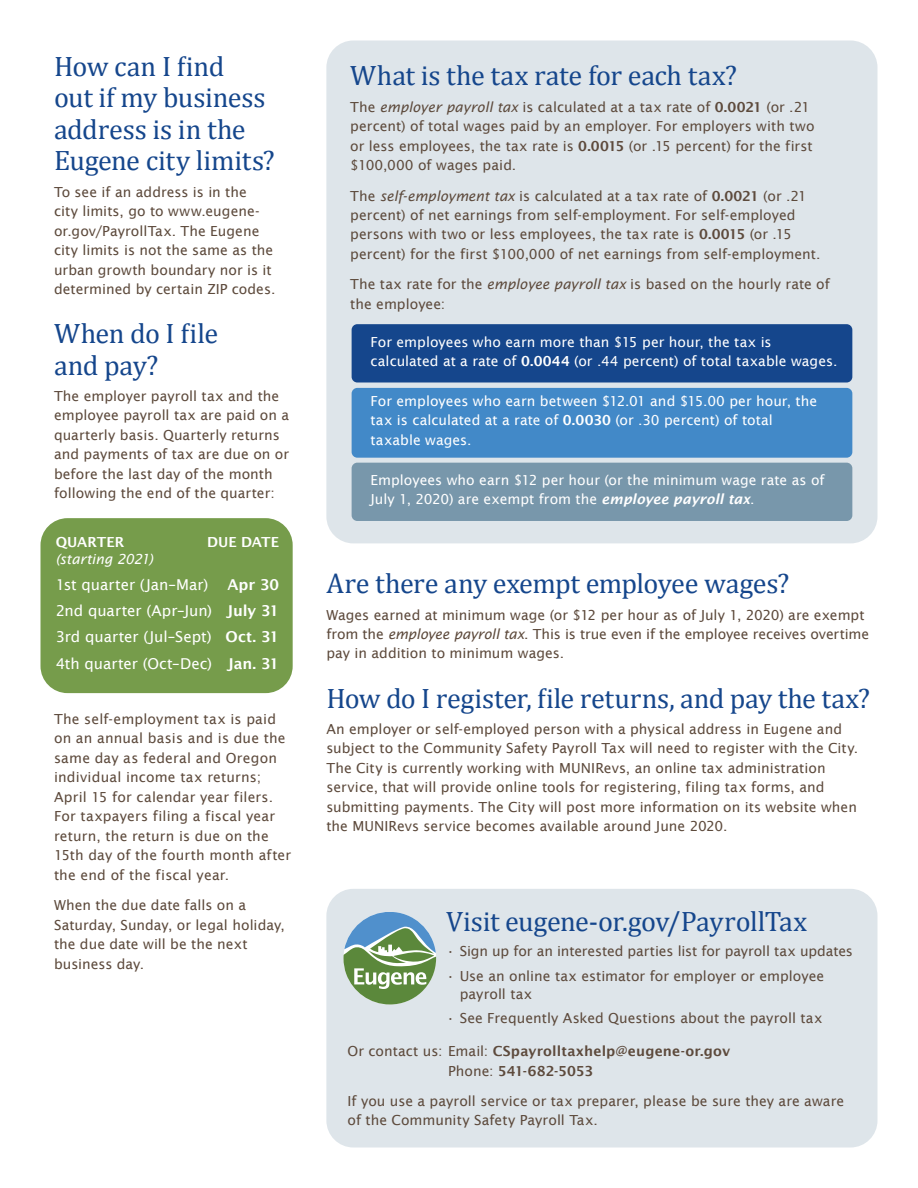
<style>
.page{position:relative;width:918px;height:1188px;background:#fff}
.page>*{position:absolute;margin:0;border:0;box-sizing:border-box;transform-origin:0 0}
.t1{font:28.2px/31.5px "Cambria";letter-spacing:-.01em;color:#15468c}
.t2{font:15px/26.2px "Lucida Sans";color:#fff;text-align:justify}
.t3{font:13.8px/19.5px "Lucida Sans";letter-spacing:.005em;color:#5d4a3c}
.t4{font:13.8px/19.5px "Lucida Sans";letter-spacing:.005em;color:#fff}
.t5{font:600 13.8px/19.5px "Lucida Sans";letter-spacing:.01em;color:#5d4a3c}
.t6{font:600 13.8px "Lucida Sans";color:#fff}
.t7{font:italic 13.8px "Lucida Sans";letter-spacing:-.01em;color:#fff}
.s1{font-weight:600}
.s2{font-style:italic}
.s3{font-weight:600;font-style:italic}
.s4{font-weight:400}
</style>
<div class="page">
<div style="left:326px;top:889px;width:551px;height:259px;background:#dee5ea;border-radius:27px"></div>
<div style="left:326px;top:41px;width:551px;height:502px;background:#dee5ea;border-radius:27px"></div>
<div style="left:352px;top:324px;width:500px;height:58px;background:#15468c;border-radius:6px"></div>
<div style="left:352px;top:388px;width:500px;height:70px;background:#4289c8;border-radius:6px"></div>
<div style="left:352px;top:463px;width:500px;height:58px;background:#7897ab;border-radius:6px"></div>
<svg style="left:343px;top:912px;width:93px;height:92px"></svg>
<div style="left:40px;top:518px;width:253px;height:175px;background:#769c4b;border-radius:27px"></div>
<h1 class="t1" style="left:54px;top:50px;width:222px">How can I find<br>out if my business address is in the<br>Eugene city limits?</h1>
<p class="t3" style="left:54px;top:182px;width:223px">To see if an address is in the<br>city limits, go to www.eugene&shy;or.gov/PayrollTax. The Eugene city limits is not the same as the urban growth boundary nor is it determined by certain ZIP codes.</p>
<h1 class="t1" style="left:54px;top:318px;width:166px">When do I file and pay?</h1>
<p class="t3" style="left:54px;top:386px;width:237px">The employer payroll tax and the employee payroll tax are paid on a quarterly basis. Quarterly returns and payments of tax are due on or before the last day of the month following the end of the quarter:</p>
<p class="t6" style="left:56px;top:534px;width:70px">QUARTER</p>
<p class="t6" style="left:207px;top:534px;width:74px">DUE DATE</p>
<p class="t7" style="left:56px;top:551px;width:99px">(starting 2021)</p>
<p class="t2" style="left:56px;top:571px;width:154px">1st quarter (Jan–Mar)</p>
<p class="t2" style="left:56px;top:571px;width:225px;text-indent:172px"><span class="s1">Apr 30<br></span>2nd quarter (Apr–Jun) <span class="s1">July 31<br></span>3rd quarter (Jul–Sept) <span class="s1">Oct. 31<br></span>4th quarter (Oct–Dec) <span class="s1">Jan. 31</span></p>
<p class="t3" style="left:54px;top:709px;width:239px">The self-employment tax is paid on an annual basis and is due the same day as federal and Oregon individual income tax returns;<br>April 15 for calendar year filers.<br>For taxpayers filing a fiscal year return, the return is due on the<br>15th day of the fourth month after the end of the fiscal year.</p>
<p class="t3" style="left:54px;top:895px;width:232px">When the due date falls on a<br>Saturday, Sunday, or legal holiday, the due date will be the next business day.</p>
<h1 class="t1" style="left:350px;top:60px;width:388px">What is the tax rate for each tax?</h1>
<p class="t3" style="left:350px;top:97px;width:466px">The <span class="s2">employer payroll tax</span> is calculated at a tax rate of <span class="s1">0.0021</span> (or .21 percent) of total wages paid by an employer. For employers with two or less employees, the tax rate is <span class="s1">0.0015</span> (or .15 percent) for the first $100,000 of wages paid.</p>
<p class="t3" style="left:350px;top:186px;width:472px">The <span class="s2">self-employment tax</span> is calculated at a tax rate of <span class="s1">0.0021</span> (or .21 percent) of net earnings from self-employment. For self-employed persons with two or less employees, the tax rate is <span class="s1">0.0015</span> (or .15 percent) for the first $100,000 of net earnings from self-employment.</p>
<p class="t3" style="left:350px;top:275px;width:481px">The tax rate for the <span class="s2">employee payroll tax</span> is based on the hourly rate of the employee:</p>
<p class="t4" style="left:371px;top:332px;width:468px">For employees who earn more than $15 per hour, the tax is calculated at a rate of <span class="s1">0.0044</span> (or .44 percent) of total taxable wages.</p>
<p class="t4" style="left:371px;top:391px;width:448px">For employees who earn between $12.01 and $15.00 per hour, the tax is calculated at a rate of <span class="s1">0.0030</span> (or .30 percent) of total taxable wages.</p>
<p class="t4" style="left:371px;top:470px;width:456px">Employees who earn $12 per hour (or the minimum wage rate as of<br>July 1, 2020) are exempt from the <span class="s3">employee payroll tax</span>.</p>
<h1 class="t1" style="left:326px;top:568px;width:464px">Are there any exempt employee wages?</h1>
<p class="t3" style="left:326px;top:605px;width:544px">Wages earned at minimum wage (or $12 per hour as of July 1, 2020) are exempt from the <span class="s2">employee payroll tax</span>. This is true even if the employee receives overtime pay in addition to minimum wages.</p>
<h1 class="t1" style="left:326px;top:682px;width:545px">How do I register, file returns, and pay the tax?</h1>
<p class="t3" style="left:326px;top:719px;width:533px">An employer or self-employed person with a physical address in Eugene and subject to the Community Safety Payroll Tax will need to register with the City.<br>The City is currently working with MUNIRevs, an online tax administration service, that will provide online tools for registering, filing tax forms, and submitting payments. The City will post more information on its website when the MUNIRevs service becomes available around June 2020.</p>
<h1 class="t1" style="left:446px;top:906px;width:362px">Visit eugene-or.gov/PayrollTax</h1>
<p class="t3" style="left:446px;top:941px;width:408px">• Sign up for an interested parties list for payroll tax updates</p>
<p class="t3" style="left:460px;top:967px;width:366px;line-height:18px;text-indent:-14px">• Use an online tax estimator for employer or employee payroll tax</p>
<p class="t3" style="left:446px;top:1009px;width:378px">• See Frequently Asked Questions about the payroll tax</p>
<p class="t5" style="left:448px;top:1041px;width:284px;text-indent:-100px"><span class="s4">Or contact us: Email:</span> CSpayrolltaxhelp@eugene-or.gov<br><span class="s4">Phone:</span> 541-682-5053</p>
<p class="t3" style="left:348px;top:1091px;width:498px">If you use a payroll service or tax preparer, please be sure they are aware of the Community Safety Payroll Tax.</p>
</div>
